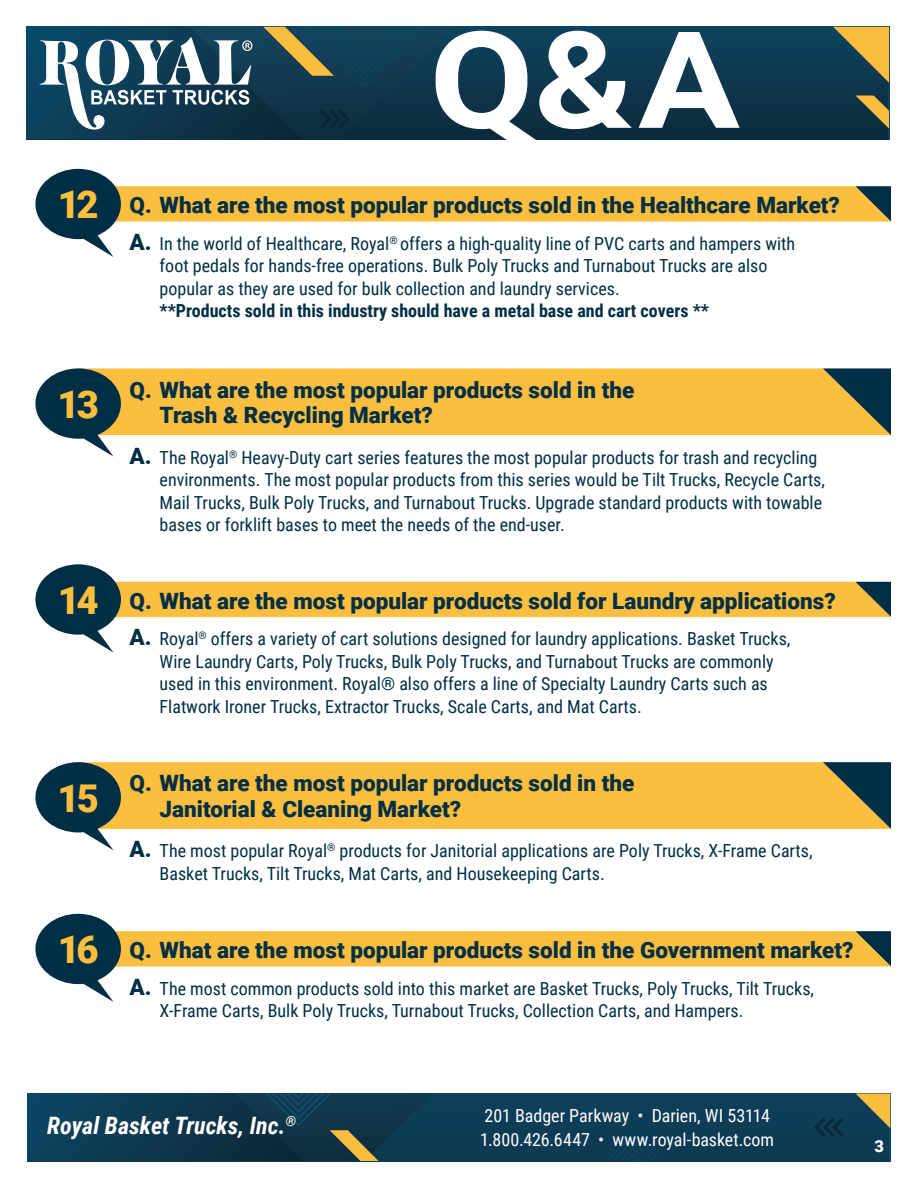
<style>
.page{position:relative;width:918px;height:1188px;background:#fff}
.page>*{position:absolute;margin:0;border:0;box-sizing:border-box;transform-origin:0 0}
.t1{font:900 38.25px "Roboto";letter-spacing:-.09em;color:#fcbe3e}
.t2{font:italic 700 24px "Roboto Condensed";color:#fff}
.t3{font:900 22.5px/25.5px "Roboto";color:#002f45}
.t4{font:18px/22.5px "Roboto Condensed";color:#002f45}
.t5{font:18px/24px "Roboto Condensed";color:#fff}
.t6{font:700 18px "Roboto Condensed";color:#002f45}
.t7{font:900 16.5px "Roboto";color:#fff}
.s1{font-family:"Roboto";font-weight:900;font-size:22.5px}
</style>
<div class="page">
<div style="left:432px;top:1094px;width:458px;height:67px;background:#0e3d57"></div>
<svg style="left:814px;top:1118px;width:30px;height:19px"></svg>
<div style="left:529px;top:1129px;width:215px;height:32px;background:#0e3b53"></div>
<svg style="left:856px;top:1094px;width:34px;height:34px"></svg>
<svg style="left:28px;top:1094px;width:404px;height:67px;background:#133a4e"></svg>
<svg style="left:740px;top:27px;width:149px;height:112px;background:#0d354b"></svg>
<svg style="left:833px;top:27px;width:56px;height:56px;background:#827b48"></svg>
<svg style="left:855px;top:96px;width:34px;height:33px"></svg>
<svg style="left:26px;top:27px;width:714px;height:113px"></svg>
<svg style="left:35px;top:169px;width:856px;height:88px"></svg>
<div style="left:121px;top:368px;width:702px;height:67px;background:#fcbe3e"></div>
<svg style="left:823px;top:368px;width:68px;height:67px;background:#7e7743"></svg>
<div style="left:121px;top:762px;width:702px;height:67px;background:#fcbe3e"></div>
<svg style="left:823px;top:762px;width:68px;height:67px;background:#7e7742"></svg>
<svg style="left:35px;top:368px;width:86px;height:89px"></svg>
<svg style="left:35px;top:762px;width:86px;height:88px"></svg>
<svg style="left:35px;top:564px;width:856px;height:88px"></svg>
<svg style="left:35px;top:914px;width:856px;height:88px"></svg>
<h1 class="t1" style="left:58px;top:178px;width:42px">12</h1>
<h1 class="t1" style="left:57px;top:377px;width:43px">13</h1>
<h1 class="t1" style="left:58px;top:573px;width:42px">14</h1>
<h1 class="t1" style="left:57px;top:771px;width:43px">15</h1>
<h1 class="t1" style="left:58px;top:923px;width:42px">16</h1>
<p class="t3" style="left:130px;top:191px;width:712px">Q. What are the most popular products sold in the Healthcare Market?</p>
<p class="t4" style="left:160px;top:231px;width:637px;text-indent:-30px"><span class="s1">A.</span> In the world of Healthcare, Royal<sup>®</sup> offers a high-quality line of PVC carts and hampers with foot pedals for hands-free operations. Bulk Poly Trucks and Turnabout Trucks are also popular as they are used for bulk collection and laundry services.</p>
<p class="t6" style="left:160px;top:298px;width:551px">**Products sold in this industry should have a metal base and cart covers **</p>
<p class="t3" style="left:160px;top:376px;width:476px;text-indent:-30px">Q. What are the most popular products sold in the<br>Trash &amp; Recycling Market?</p>
<p class="t4" style="left:160px;top:445px;width:667px;text-indent:-30px"><span class="s1">A.</span> The Royal<sup>®</sup> Heavy-Duty cart series features the most popular products for trash and recycling environments. The most popular products from this series would be Tilt Trucks, Recycle Carts, Mail Trucks, Bulk Poly Trucks, and Turnabout Trucks. Upgrade standard products with towable bases or forklift bases to meet the needs of the end-user.</p>
<p class="t3" style="left:130px;top:587px;width:708px">Q. What are the most popular products sold for Laundry applications?</p>
<p class="t4" style="left:160px;top:627px;width:632px;text-indent:-30px"><span class="s1">A.</span> Royal<sup>®</sup> offers a variety of cart solutions designed for laundry applications. Basket Trucks, Wire Laundry Carts, Poly Trucks, Bulk Poly Trucks, and Turnabout Trucks are commonly used in this environment. Royal® also offers a line of Specialty Laundry Carts such as Flatwork Ironer Trucks, Extractor Trucks, Scale Carts, and Mat Carts.</p>
<p class="t3" style="left:160px;top:770px;width:476px;text-indent:-30px">Q. What are the most popular products sold in the<br>Janitorial &amp; Cleaning Market?</p>
<p class="t4" style="left:160px;top:839px;width:654px;text-indent:-30px"><span class="s1">A.</span> The most popular Royal<sup>®</sup> products for Janitorial applications are Poly Trucks, X-Frame Carts,<br>Basket Trucks, Tilt Trucks, Mat Carts, and Housekeeping Carts.</p>
<p class="t3" style="left:130px;top:936px;width:726px">Q. What are the most popular products sold in the Government market?</p>
<p class="t4" style="left:160px;top:976px;width:656px;text-indent:-30px"><span class="s1">A.</span> The most common products sold into this market are Basket Trucks, Poly Trucks, Tilt Trucks,<br>X-Frame Carts, Bulk Poly Trucks, Turnabout Trucks, Collection Carts, and Hampers.</p>
<h2 class="t2" style="left:47px;top:1109px;width:251px">Royal Basket Trucks, Inc.<sup>®</sup></h2>
<p class="t5" style="left:480px;top:1103px;width:295px">201 Badger Parkway • Darien, WI 53114<br>1.800.426.6447 • www.royal-basket.com</p>
<p class="t7" style="left:874px;top:1135px;width:11px">3</p>
</div>
